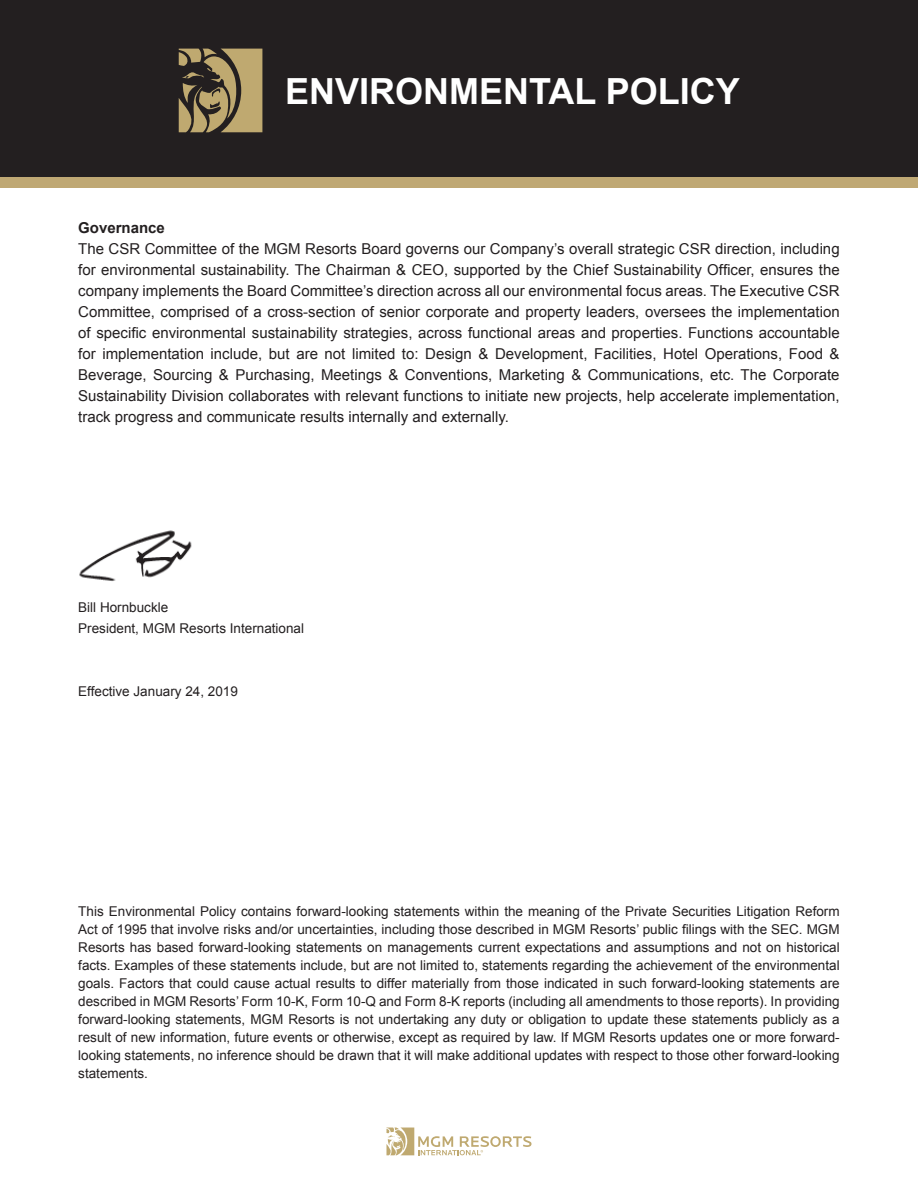
<style>
.page{position:relative;width:918px;height:1188px;background:#fff}
.page>*{position:absolute;margin:0;border:0;box-sizing:border-box;transform-origin:0 0}
.t1{font:700 36px "Arial";color:#fff}
.t2{font:15px/21px "Arial";color:#231f20;text-align:justify}
.t3{font:700 15px "Arial";color:#231f20}
.t4{font:13.5px/18px "Arial";color:#231f20;text-align:justify}
</style>
<div class="page">
<div style="left:0;top:0;width:918px;height:178px;background:#231f20"></div>
<div style="left:0;top:178px;width:918px;height:10px;background:#bfa874"></div>
<svg style="left:386px;top:1128px;width:146px;height:27px"></svg>
<svg style="left:179px;top:49px;width:83px;height:83px"></svg>
<img style="left:79px;top:530px;width:113px;height:51px">
<p class="t1" style="left:285px;top:67px;width:456px">ENVIRONMENTAL POLICY</p>
<p class="t3" style="left:78px;top:217px;width:88px">Governance</p>
<p class="t2" style="left:78px;top:238px;width:763px">The CSR Committee of the MGM Resorts Board governs our Company’s overall strategic CSR direction, including for environmental sustainability. The Chairman &amp; CEO, supported by the Chief Sustainability Officer, ensures the company implements the Board Committee’s direction across all our environmental focus areas. The Executive CSR Committee, comprised of a cross-section of senior corporate and property leaders, oversees the implementation of specific environmental sustainability strategies, across functional areas and properties. Functions accountable for implementation include, but are not limited to: Design &amp; Development, Facilities, Hotel Operations, Food &amp; Beverage, Sourcing &amp; Purchasing, Meetings &amp; Conventions, Marketing &amp; Communications, etc. The Corporate Sustainability Division collaborates with relevant functions to initiate new projects, help accelerate implementation, track progress and communicate results internally and externally.</p>
<p class="t4" style="left:78px;top:599px;width:92px">Bill Hornbuckle</p>
<p class="t4" style="left:78px;top:620px;width:227px">President, MGM Resorts International</p>
<p class="t4" style="left:78px;top:683px;width:161px">Effective January 24, 2019</p>
<p class="t4" style="left:78px;top:902px;width:763px">This Environmental Policy contains forward-looking statements within the meaning of the Private Securities Litigation Reform Act of 1995 that involve risks and/or uncertainties, including those described in MGM Resorts’ public filings with the SEC. MGM Resorts has based forward-looking statements on managements current expectations and assumptions and not on historical facts. Examples of these statements include, but are not limited to, statements regarding the achievement of the environmental goals. Factors that could cause actual results to differ materially from those indicated in such forward-looking statements are described in MGM Resorts’ Form 10-K, Form 10-Q and Form 8-K reports (including all amendments to those reports). In providing forward-looking statements, MGM Resorts is not undertaking any duty or obligation to update these statements publicly as a result of new information, future events or otherwise, except as required by law. If MGM Resorts updates one or more forward&shy;looking statements, no inference should be drawn that it will make additional updates with respect to those other forward-looking statements.</p>
</div>
